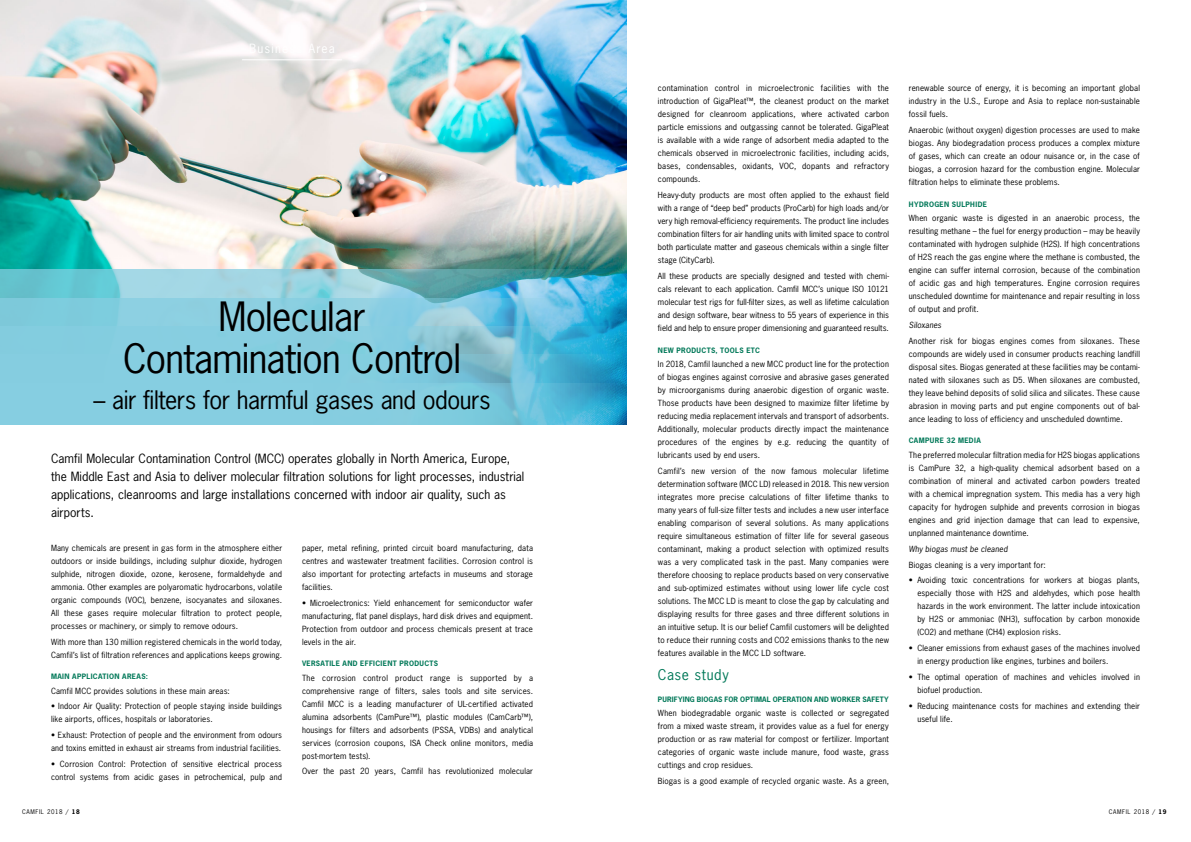
<style>
.page{position:relative;width:1191px;height:842px;background:#fff}
.page>*{position:absolute;margin:0;border:0;box-sizing:border-box;transform-origin:0 0}
.t1{font:38px/42px "News Gothic";letter-spacing:-.02em;color:#000;text-align:center}
.t2{font:24px "News Gothic";letter-spacing:-.02em;color:#000}
.t3{font:14px "News Gothic";letter-spacing:.04em;color:#007858}
.t4{font:12px/18px "News Gothic";color:#000}
.t5{font:12px "News Gothic";letter-spacing:.1em;color:#fff}
.t6{font:8px/13px "News Gothic";letter-spacing:.02em;color:#000;text-align:justify}
.t7{font:italic 8px "News Gothic";letter-spacing:.015em;color:#000}
.t8{font:700 7px "News Gothic";letter-spacing:.045em;color:#007858}
.t9{font:700 7px "News Gothic";letter-spacing:.02em;color:#007858}
.t10{font:6px "News Gothic";letter-spacing:.1em;color:#000}
.s1{font-weight:700}
</style>
<div class="page">
<img style="left:0;top:0;width:626px;height:269px">
<svg style="left:0;top:269px;width:626px;height:57px;background:#7bc5d7"></svg>
<svg style="left:0;top:326px;width:626px;height:28px;background:#78c6dc"></svg>
<svg style="left:0;top:354px;width:626px;height:29px;background:#76c4da"></svg>
<svg style="left:0;top:383px;width:626px;height:42px;background:#79c8dd"></svg>
<hr style="left:242px;top:60px;width:100px;height:1px;background:#fff">
<h3 class="t5" style="left:249px;top:41px;width:87px">Business Area</h3>
<h1 class="t1" style="left:123px;top:295px;width:340px">Molecular<br>Contamination Control</h1>
<h2 class="t2" style="left:94px;top:384px;width:398px">– air filters for harmful gases and odours</h2>
<p class="t4" style="left:51px;top:450px;width:475px">Camfil Molecular Contamination Control (MCC) operates globally in North America, Europe, the Middle East and Asia to deliver molecular filtration solutions for light processes, industrial applications, cleanrooms and large installations concerned with indoor air quality, such as airports.</p>
<p class="t6" style="left:51px;top:541px;width:233px">Many chemicals are present in gas form in the atmosphere either outdoors or inside buildings, including sulphur dioxide, hydrogen sulphide, nitrogen dioxide, ozone, kerosene, formaldehyde and ammonia. Other examples are polyaromatic hydrocarbons, volatile organic compounds (VOC), benzene, isocyanates and siloxanes.<br>All these gases require molecular filtration to protect people, processes or machinery, or simply to remove odours.</p>
<p class="t6" style="left:51px;top:635px;width:233px">With more than 130 million registered chemicals in the world today,<br>Camfil’s list of filtration references and applications keeps growing.</p>
<p class="t8" style="left:51px;top:672px;width:98px">MAIN APPLICATION AREAS:</p>
<p class="t6" style="left:51px;top:684px;width:180px">Camfil MCC provides solutions in these main areas:</p>
<p class="t6" style="left:51px;top:700px;width:232px">• Indoor Air Quality: Protection of people staying inside buildings like airports, offices, hospitals or laboratories.</p>
<p class="t6" style="left:51px;top:729px;width:233px">• Exhaust: Protection of people and the environment from odours and toxins emitted in exhaust air streams from industrial facilities.</p>
<p class="t6" style="left:51px;top:757px;width:233px">• Corrosion Control: Protection of sensitive electrical process control systems from acidic gases in petrochemical, pulp and</p>
<p class="t6" style="left:302px;top:541px;width:233px">paper, metal refining, printed circuit board manufacturing, data centres and wastewater treatment facilities. Corrosion control is also important for protecting artefacts in museums and storage facilities.</p>
<p class="t6" style="left:302px;top:596px;width:233px">• Microelectronics: Yield enhancement for semiconductor wafer manufacturing, flat panel displays, hard disk drives and equipment.<br>Protection from outdoor and process chemicals present at trace levels in the air.</p>
<p class="t8" style="left:302px;top:659px;width:138px">VERSATILE AND EFFICIENT PRODUCTS</p>
<p class="t6" style="left:302px;top:671px;width:233px">The corrosion control product range is supported by a comprehensive range of filters, sales tools and site services.<br>Camfil MCC is a leading manufacturer of UL-certified activated alumina adsorbents (CamPure™), plastic modules (CamCarb™), housings for filters and adsorbents (PSSA, VDBs) and analytical services (corrosion coupons, ISA Check online monitors, media post-mortem tests).</p>
<p class="t6" style="left:302px;top:765px;width:232px">Over the past 20 years, Camfil has revolutionized molecular</p>
<p class="t6" style="left:658px;top:82px;width:233px">contamination control in microelectronic facilities with the introduction of GigaPleat™, the cleanest product on the market designed for cleanroom applications, where activated carbon particle emissions and outgassing cannot be tolerated. GigaPleat is available with a wide range of adsorbent media adapted to the chemicals observed in microelectronic facilities, including acids, bases, condensables, oxidants, VOC, dopants and refractory compounds.</p>
<p class="t6" style="left:658px;top:189px;width:233px">Heavy-duty products are most often applied to the exhaust field with a range of “deep bed” products (ProCarb) for high loads and/or very high removal-efficiency requirements. The product line includes combination filters for air handling units with limited space to control both particulate matter and gaseous chemicals within a single filter stage (CityCarb).</p>
<p class="t6" style="left:658px;top:270px;width:233px">All these products are specially designed and tested with chemi&shy;cals relevant to each application. Camfil MCC’s unique ISO 10121 molecular test rigs for full-filter sizes, as well as lifetime calculation and design software, bear witness to 55 years of experience in this field and help to ensure proper dimensioning and guaranteed results.</p>
<p class="t8" style="left:658px;top:345px;width:104px">NEW PRODUCTS, TOOLS ETC</p>
<p class="t6" style="left:658px;top:357px;width:233px">In 2018, Camfil launched a new MCC product line for the protection of biogas engines against corrosive and abrasive gases generated by microorganisms during anaerobic digestion of organic waste.<br>Those products have been designed to maximize filter lifetime by reducing media replacement intervals and transport of adsorbents.<br>Additionally, molecular products directly impact the maintenance procedures of the engines by e.g. reducing the quantity of lubricants used by end users.</p>
<p class="t6" style="left:658px;top:464px;width:233px">Camfil’s new version of the now famous molecular lifetime determination software (MCC LD) released in 2018. This new version integrates more precise calculations of filter lifetime thanks to many years of full-size filter tests and includes a new user interface enabling comparison of several solutions. As many applications require simultaneous estimation of filter life for several gaseous contaminant, making a product selection with optimized results was a very complicated task in the past. Many companies were therefore choosing to replace products based on very conservative and sub-optimized estimates without using lower life cycle cost solutions. The MCC LD is meant to close the gap by calculating and displaying results for three gases and three different solutions in an intuitive setup. It is our belief Camfil customers will be delighted to reduce their running costs and CO2 emissions thanks to the new features available in the MCC LD software.</p>
<h3 class="t3" style="left:658px;top:666px;width:72px">Case study</h3>
<p class="t9" style="left:658px;top:695px;width:232px">PURIFYING BIOGAS FOR OPTIMAL OPERATION AND WORKER SAFETY</p>
<p class="t6" style="left:658px;top:707px;width:233px">When biodegradable organic waste is collected or segregated from a mixed waste stream, it provides value as a fuel for energy production or as raw material for compost or fertilizer. Important categories of organic waste include manure, food waste, grass cuttings and crop residues.</p>
<p class="t6" style="left:658px;top:775px;width:233px">Biogas is a good example of recycled organic waste. As a green,</p>
<p class="t6" style="left:909px;top:82px;width:233px">renewable source of energy, it is becoming an important global industry in the U.S., Europe and Asia to replace non-sustainable fossil fuels.</p>
<p class="t6" style="left:909px;top:124px;width:233px">Anaerobic (without oxygen) digestion processes are used to make biogas. Any biodegradation process produces a complex mixture of gases, which can create an odour nuisance or, in the case of biogas, a corrosion hazard for the combustion engine. Molecular filtration helps to eliminate these problems.</p>
<p class="t8" style="left:909px;top:200px;width:80px">HYDROGEN SULPHIDE</p>
<p class="t6" style="left:909px;top:212px;width:233px">When organic waste is digested in an anaerobic process, the resulting methane – the fuel for energy production – may be heavily contaminated with hydrogen sulphide (H2S). If high concentrations of H2S reach the gas engine where the methane is combusted, the engine can suffer internal corrosion, because of the combination of acidic gas and high temperatures. Engine corrosion requires unscheduled downtime for maintenance and repair resulting in loss of output and profit.</p>
<p class="t7" style="left:909px;top:320px;width:34px">Siloxanes</p>
<p class="t6" style="left:909px;top:334px;width:233px">Another risk for biogas engines comes from siloxanes. These compounds are widely used in consumer products reaching landfill disposal sites. Biogas generated at these facilities may be contami&shy;nated with siloxanes such as D5. When siloxanes are combusted, they leave behind deposits of solid silica and silicates. These cause abrasion in moving parts and put engine components out of bal&shy;ance leading to loss of efficiency and unscheduled downtime.</p>
<p class="t8" style="left:909px;top:436px;width:73px">CAMPURE 32 MEDIA</p>
<p class="t6" style="left:909px;top:448px;width:233px">The preferred molecular filtration media for H2S biogas applications is CamPure 32, a high-quality chemical adsorbent based on a combination of mineral and activated carbon powders treated with a chemical impregnation system. This media has a very high capacity for hydrogen sulphide and prevents corrosion in biogas engines and grid injection damage that can lead to expensive, unplanned maintenance downtime.</p>
<p class="t7" style="left:909px;top:543px;width:100px">Why biogas must be cleaned</p>
<p class="t6" style="left:909px;top:558px;width:138px">Biogas cleaning is a very important for:</p>
<p class="t6" style="left:917px;top:574px;width:224px;text-indent:-9px">• Avoiding toxic concentrations for workers at biogas plants, especially those with H2S and aldehydes, which pose health hazards in the work environment. The latter include intoxication by H2S or ammoniac (NH3), suffocation by carbon monoxide (CO2) and methane (CH4) explosion risks.</p>
<p class="t6" style="left:917px;top:642px;width:224px;text-indent:-9px">• Cleaner emissions from exhaust gases of the machines involved in energy production like engines, turbines and boilers.</p>
<p class="t6" style="left:917px;top:670px;width:224px;text-indent:-9px">• The optimal operation of machines and vehicles involved in biofuel production.</p>
<p class="t6" style="left:917px;top:699px;width:224px;text-indent:-9px">• Reducing maintenance costs for machines and extending their useful life.</p>
<p class="t10" style="left:22px;top:808px;width:59px">CAMFIL 2018 / <span class="s1">18</span></p>
<p class="t10" style="left:1109px;top:808px;width:59px">CAMFIL 2018 / <span class="s1">19</span></p>
</div>
